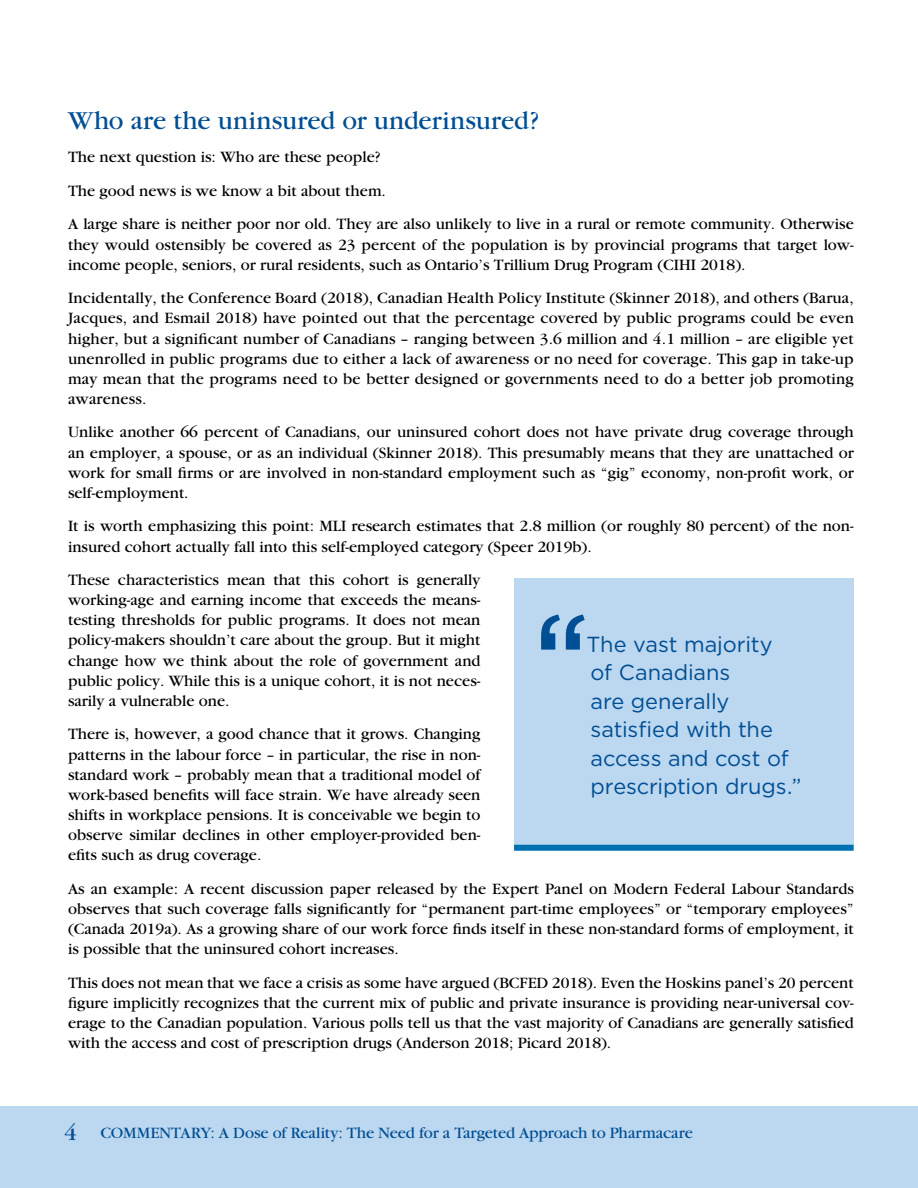
<style>
.page{position:relative;width:918px;height:1188px;background:#fff}
.page>*{position:absolute;margin:0;border:0;box-sizing:border-box;transform-origin:0 0}
.t1{font:27px "Garamond";letter-spacing:.005em;color:#004e93}
.t2{font:21.75px/28.5px "Gotham";letter-spacing:-.005em;color:#004e93}
.t3{font:16.5px/20.1px "Garamond";color:#000;text-align:justify}
.t4{font:16.5px "Garamond";letter-spacing:-.01em;color:#004e93}
.s1{font-size:24px}
</style>
<div class="page">
<div style="left:0;top:1106px;width:918px;height:82px;background:#bcd7f0"></div>
<div style="left:514px;top:579px;width:340px;height:266px;background:#bcd7f0"></div>
<svg style="left:541px;top:615px;width:44px;height:35px"></svg>
<div style="left:514px;top:845px;width:340px;height:6px;background:#006faf"></div>
<h1 class="t1" style="left:68px;top:106px;width:473px">Who are the uninsured or underinsured?</h1>
<p class="t3" style="left:68px;top:141px;width:787px;line-height:33.6px;text-align:left">The next question is: Who are these people?<br>The good news is we know a bit about them.<br>A large share is neither poor nor old. They are also unlikely to live in a rural or remote community. Otherwise</p>
<p class="t3" style="left:68px;top:235px;width:787px">they would ostensibly be covered as 23 percent of the population is by provincial programs that target low&shy;income people, seniors, or rural residents, such as Ontario’s Trillium Drug Program (CIHI 2018).</p>
<p class="t3" style="left:68px;top:288px;width:787px">Incidentally, the Conference Board (2018), Canadian Health Policy Institute (Skinner 2018), and others (Barua, Jacques, and Esmail 2018) have pointed out that the percentage covered by public programs could be even higher, but a significant number of Canadians – ranging between 3.6 million and 4.1 million – are eligible yet unenrolled in public programs due to either a lack of awareness or no need for coverage. This gap in take-up may mean that the programs need to be better designed or governments need to do a better job promoting awareness.</p>
<p class="t3" style="left:68px;top:422px;width:787px">Unlike another 66 percent of Canadians, our uninsured cohort does not have private drug coverage through an employer, a spouse, or as an individual (Skinner 2018). This presumably means that they are unattached or work for small firms or are involved in non-standard employment such as “gig” economy, non-profit work, or self-employment.</p>
<p class="t3" style="left:68px;top:516px;width:787px">It is worth emphasizing this point: MLI research estimates that 2.8 million (or roughly 80 percent) of the non&shy;insured cohort actually fall into this self-employed category (Speer 2019b).</p>
<p class="t3" style="left:68px;top:570px;width:414px">These characteristics mean that this cohort is generally working-age and earning income that exceeds the means&shy;testing thresholds for public programs. It does not mean policy-makers shouldn’t care about the group. But it might change how we think about the role of government and public policy. While this is a unique cohort, it is not neces&shy;sarily a vulnerable one.</p>
<p class="t3" style="left:68px;top:724px;width:414px">There is, however, a good chance that it grows. Changing patterns in the labour force – in particular, the rise in non&shy;standard work – probably mean that a traditional model of work-based benefits will face strain. We have already seen shifts in workplace pensions. It is conceivable we begin to observe similar declines in other employer-provided ben&shy;efits such as drug coverage.</p>
<p class="t3" style="left:68px;top:879px;width:787px">As an example: A recent discussion paper released by the Expert Panel on Modern Federal Labour Standards observes that such coverage falls significantly for “permanent part-time employees” or “temporary employees” (Canada 2019a). As a growing share of our work force finds itself in these non-standard forms of employment, it is possible that the uninsured cohort increases.</p>
<p class="t3" style="left:68px;top:973px;width:787px">This does not mean that we face a crisis as some have argued (BCFED 2018). Even the Hoskins panel’s 20 percent figure implicitly recognizes that the current mix of public and private insurance is providing near-universal cov&shy;erage to the Canadian population. Various polls tell us that the vast majority of Canadians are generally satisfied with the access and cost of prescription drugs (Anderson 2018; Picard 2018).</p>
<h2 class="t2" style="left:586px;top:629px;width:216px">The vast majority<br>of Canadians<br>are generally satisfied with the access and cost of prescription drugs.”</h2>
<p class="t4" style="left:64px;top:1125px;width:630px"><span class="s1">4</span> COMMENTARY: A Dose of Reality: The Need for a Targeted Approach to Pharmacare</p>
</div>
